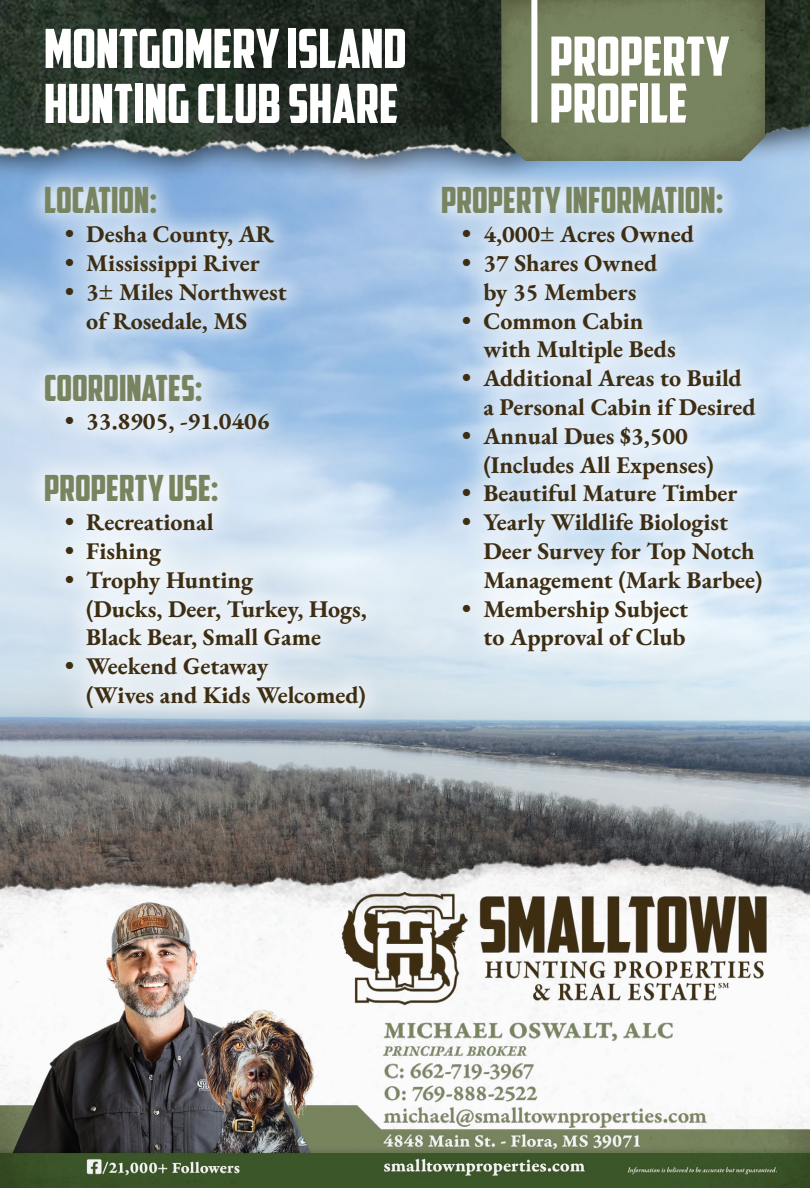
<style>
.page{position:relative;width:810px;height:1188px;background:#fff}
.page>*{position:absolute;margin:0;border:0;box-sizing:border-box;transform-origin:0 0}
.t1{font:54px/55px "American Captain";color:#fff}
.t2{font:36px "American Captain";color:#77845f}
.t3{font:24px/28.8px "EB Garamond";color:#3d2d12}
</style>
<div class="page">
<img style="left:0;top:199px;width:810px;height:608px">
<img style="left:0;top:0;width:810px;height:199px">
<img style="left:502px;top:0;width:263px;height:161px">
<div style="left:531px;top:0;width:6px;height:123px;background:#fff"></div>
<div style="left:19px;top:162px;width:767px;height:570px;background:#fff;opacity:.75"></div>
<img style="left:0;top:807px;width:810px;height:71px">
<img style="left:0;top:878px;width:810px;height:310px">
<h1 class="t1" style="left:44px;top:21px;width:364px">MONTGOMERY ISLAND<br>HUNTING CLUB SHARE</h1>
<h1 class="t1" style="left:550px;top:33px;width:181px;line-height:46.8px">PROPERTY<br>PROFILE</h1>
<h2 class="t2" style="left:44px;top:179px;width:115px">LOCATION:</h2>
<p class="t3" style="left:65px;top:220px;width:211px">• Desha County, AR</p>
<p class="t3" style="left:65px;top:249px;width:196px">• Mississippi River</p>
<p class="t3" style="left:86px;top:277px;width:202px;text-indent:-21px">• 3± Miles Northwest of Rosedale, MS</p>
<h2 class="t2" style="left:44px;top:366px;width:160px">COORDINATES:</h2>
<p class="t3" style="left:65px;top:407px;width:206px">• 33.8905, -91.0406</p>
<h2 class="t2" style="left:44px;top:467px;width:176px">PROPERTY USE:</h2>
<p class="t3" style="left:65px;top:508px;width:150px">• Recreational</p>
<p class="t3" style="left:65px;top:537px;width:98px">• Fishing</p>
<p class="t3" style="left:86px;top:565px;width:282px;text-indent:-21px">• Trophy Hunting<br>(Ducks, Deer, Turkey, Hogs,<br>Black Bear, Small Game</p>
<p class="t3" style="left:86px;top:652px;width:281px;text-indent:-21px">• Weekend Getaway<br>(Wives and Kids Welcomed)</p>
<h2 class="t2" style="left:441px;top:179px;width:284px">PROPERTY INFORMATION:</h2>
<p class="t3" style="left:462px;top:220px;width:233px">• 4,000± Acres Owned</p>
<p class="t3" style="left:462px;top:249px;width:197px;text-align:center">• 37 Shares Owned by 35 Members</p>
<p class="t3" style="left:483px;top:306px;width:194px;text-indent:-21px">• Common Cabin with Multiple Beds</p>
<p class="t3" style="left:483px;top:364px;width:274px;text-indent:-21px">• Additional Areas to Build a Personal Cabin if Desired</p>
<p class="t3" style="left:483px;top:421px;width:232px;text-indent:-21px">• Annual Dues $3,500 (Includes All Expenses)</p>
<p class="t3" style="left:462px;top:479px;width:277px">• Beautiful Mature Timber</p>
<p class="t3" style="left:483px;top:508px;width:281px;text-indent:-21px">• Yearly Wildlife Biologist<br>Deer Survey for Top Notch<br>Management (Mark Barbee)</p>
<p class="t3" style="left:462px;top:594px;width:228px;text-align:right">• Membership Subject to Approval of Club</p>
</div>
